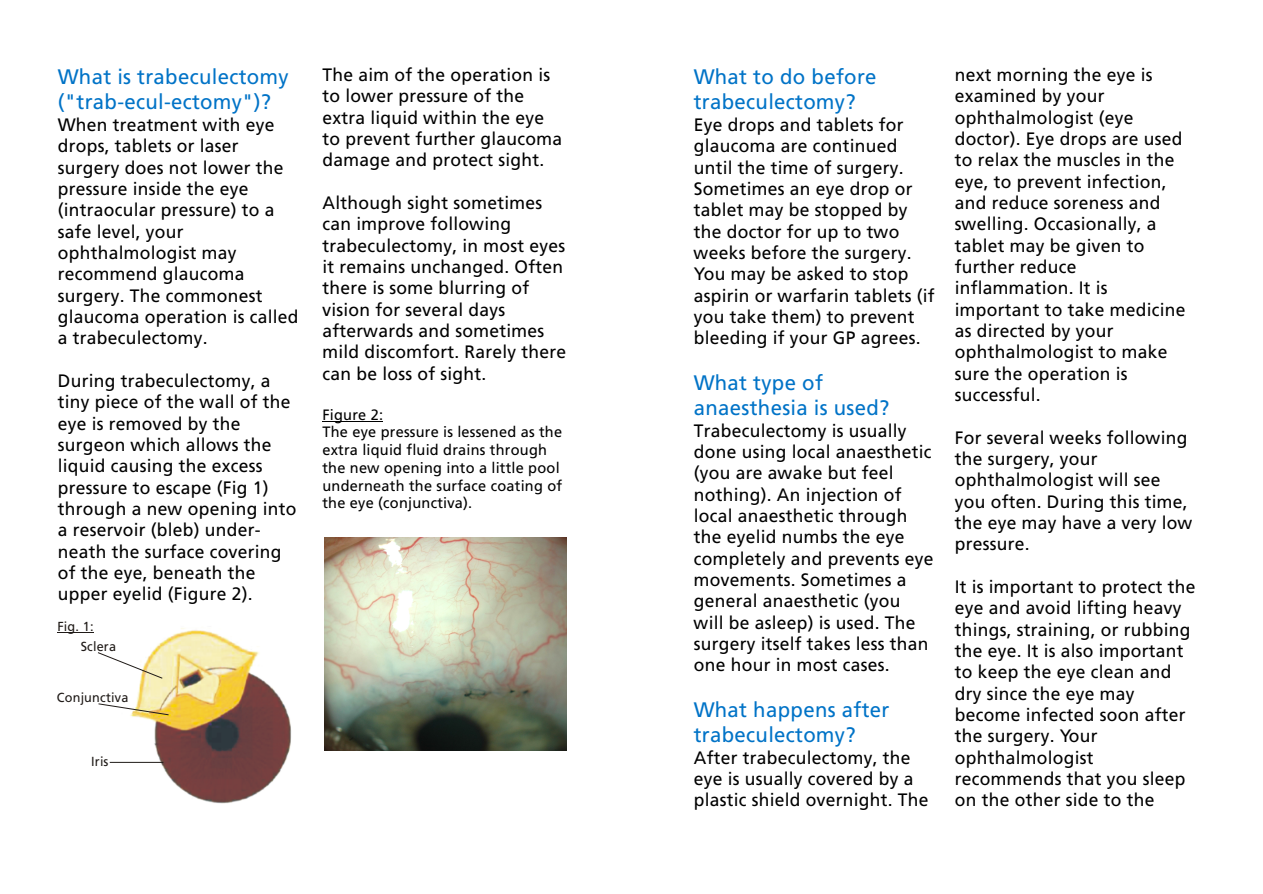
<style>
.page{position:relative;width:1263px;height:894px;background:#fff}
.page>*{position:absolute;margin:0;border:0;box-sizing:border-box;transform-origin:0 0}
.t1{font:21px/24.9px "Frutiger";color:#0073c7}
.t2{font:18px/21.3px "Frutiger";color:#000}
.t3{font:15px/17.9px "Frutiger";color:#000}
.t4{font:13.2px "Frutiger";color:#1f1a17}
.t5{font:13.05px "Frutiger";color:#1f1a17}
</style>
<div class="page">
<hr style="left:322px;top:421px;width:61px;height:1px;background:#000">
<img style="left:122px;top:628px;width:170px;height:176px">
<svg style="left:98px;top:652px;width:65px;height:27px"></svg>
<hr style="left:110px;top:762px;width:53px;height:1px;background:#1f1a17">
<svg style="left:98px;top:703px;width:72px;height:13px"></svg>
<hr style="left:57px;top:633px;width:37px;height:1px;background:#1f1a17">
<img style="left:325px;top:537px;width:242px;height:213px">
<p class="t1" style="left:58px;top:66px;width:233px">What is trabeculectomy ("trab-ecul-ectomy")?</p>
<p class="t2" style="left:322px;top:66px;width:230px">The aim of the operation is to lower pressure of the</p>
<p class="t2" style="left:58px;top:115px;width:219px">When treatment with eye</p>
<p class="t2" style="left:322px;top:108px;width:242px">extra liquid within the eye to prevent further glaucoma</p>
<p class="t2" style="left:58px;top:137px;width:183px">drops, tablets or laser</p>
<p class="t2" style="left:322px;top:151px;width:224px">damage and protect sight.</p>
<p class="t2" style="left:58px;top:158px;width:228px">surgery does not lower the pressure inside the eye</p>
<p class="t2" style="left:322px;top:194px;width:222px">Although sight sometimes</p>
<p class="t2" style="left:58px;top:201px;width:219px">(intraocular pressure) to a</p>
<p class="t2" style="left:322px;top:215px;width:191px">can improve following</p>
<p class="t2" style="left:58px;top:222px;width:128px">safe level, your</p>
<p class="t2" style="left:322px;top:236px;width:245px">trabeculectomy, in most eyes</p>
<p class="t2" style="left:58px;top:243px;width:181px">ophthalmologist may</p>
<p class="t2" style="left:322px;top:258px;width:243px">it remains unchanged. Often</p>
<p class="t2" style="left:58px;top:265px;width:189px">recommend glaucoma</p>
<p class="t2" style="left:322px;top:279px;width:209px">there is some blurring of</p>
<p class="t2" style="left:58px;top:286px;width:207px">surgery. The commonest</p>
<p class="t2" style="left:322px;top:300px;width:185px">vision for several days</p>
<p class="t2" style="left:58px;top:307px;width:243px">glaucoma operation is called</p>
<p class="t2" style="left:322px;top:322px;width:224px">afterwards and sometimes</p>
<p class="t2" style="left:58px;top:329px;width:152px">a trabeculectomy.</p>
<p class="t2" style="left:322px;top:343px;width:246px">mild discomfort. Rarely there can be loss of sight.</p>
<p class="t2" style="left:58px;top:371px;width:235px">During trabeculectomy, a tiny piece of the wall of the</p>
<p class="t3" style="left:322px;top:407px;width:62px">Figure 2:</p>
<p class="t2" style="left:58px;top:414px;width:185px">eye is removed by the</p>
<p class="t3" style="left:322px;top:424px;width:242px">The eye pressure is lessened as the</p>
<p class="t2" style="left:58px;top:435px;width:216px">surgeon which allows the</p>
<p class="t3" style="left:322px;top:442px;width:227px">extra liquid fluid drains through</p>
<p class="t2" style="left:58px;top:457px;width:207px">liquid causing the excess</p>
<p class="t3" style="left:322px;top:460px;width:239px">the new opening into a little pool</p>
<p class="t2" style="left:58px;top:478px;width:213px">pressure to escape (Fig 1)</p>
<p class="t3" style="left:322px;top:478px;width:242px">underneath the surface coating of the eye (conjunctiva).</p>
<p class="t2" style="left:58px;top:499px;width:241px">through a new opening into a reservoir (bleb) under&shy;neath the surface covering of the eye, beneath the upper eyelid (Figure 2).</p>
<p class="t5" style="left:57px;top:622px;width:38px">Fig. 1:</p>
<p class="t4" style="left:81px;top:641px;width:37px">Sclera</p>
<p class="t4" style="left:57px;top:692px;width:73px">Conjunctiva</p>
<p class="t4" style="left:91px;top:757px;width:19px">Iris</p>
<p class="t1" style="left:694px;top:66px;width:185px">What to do before trabeculectomy?</p>
<p class="t2" style="left:694px;top:115px;width:212px">Eye drops and tablets for</p>
<p class="t2" style="left:694px;top:137px;width:206px">glaucoma are continued</p>
<p class="t2" style="left:694px;top:158px;width:212px">until the time of surgery.</p>
<p class="t2" style="left:694px;top:179px;width:221px">Sometimes an eye drop or</p>
<p class="t2" style="left:694px;top:201px;width:216px">tablet may be stopped by</p>
<p class="t2" style="left:694px;top:222px;width:220px">the doctor for up to two weeks before the surgery.</p>
<p class="t2" style="left:694px;top:265px;width:217px">You may be asked to stop</p>
<p class="t2" style="left:694px;top:286px;width:243px">aspirin or warfarin tablets (if</p>
<p class="t2" style="left:694px;top:307px;width:223px">you take them) to prevent</p>
<p class="t2" style="left:694px;top:329px;width:229px">bleeding if your GP agrees.</p>
<p class="t1" style="left:694px;top:372px;width:198px">What type of anaesthesia is used?</p>
<p class="t2" style="left:955px;top:66px;width:200px">next morning the eye is examined by your ophthalmologist (eye</p>
<p class="t2" style="left:955px;top:130px;width:230px">doctor). Eye drops are used</p>
<p class="t2" style="left:955px;top:151px;width:222px">to relax the muscles in the</p>
<p class="t2" style="left:955px;top:172px;width:214px">eye, to prevent infection,</p>
<p class="t2" style="left:955px;top:194px;width:208px">and reduce soreness and</p>
<p class="t2" style="left:955px;top:215px;width:204px">swelling. Occasionally, a</p>
<p class="t2" style="left:955px;top:236px;width:192px">tablet may be given to further reduce</p>
<p class="t2" style="left:955px;top:279px;width:155px">inflammation. It is</p>
<p class="t2" style="left:955px;top:300px;width:233px">important to take medicine</p>
<p class="t2" style="left:955px;top:322px;width:161px">as directed by your</p>
<p class="t2" style="left:955px;top:343px;width:215px">ophthalmologist to make sure the operation is successful.</p>
<p class="t2" style="left:694px;top:421px;width:215px">Trabeculectomy is usually</p>
<p class="t2" style="left:955px;top:428px;width:235px">For several weeks following</p>
<p class="t2" style="left:694px;top:442px;width:240px">done using local anaesthetic</p>
<p class="t2" style="left:955px;top:450px;width:145px">the surgery, your</p>
<p class="t2" style="left:694px;top:464px;width:202px">(you are awake but feel</p>
<p class="t2" style="left:955px;top:471px;width:208px">ophthalmologist will see</p>
<p class="t2" style="left:694px;top:485px;width:210px">nothing). An injection of</p>
<p class="t2" style="left:955px;top:492px;width:235px">you often. During this time,</p>
<p class="t2" style="left:694px;top:506px;width:216px">local anaesthetic through</p>
<p class="t2" style="left:955px;top:514px;width:240px">the eye may have a very low</p>
<p class="t2" style="left:694px;top:528px;width:213px">the eyelid numbs the eye</p>
<p class="t2" style="left:955px;top:535px;width:77px">pressure.</p>
<p class="t2" style="left:694px;top:549px;width:242px">completely and prevents eye movements. Sometimes a</p>
<p class="t2" style="left:955px;top:578px;width:243px">It is important to protect the</p>
<p class="t2" style="left:694px;top:592px;width:209px">general anaesthetic (you</p>
<p class="t2" style="left:955px;top:599px;width:229px">eye and avoid lifting heavy</p>
<p class="t2" style="left:694px;top:613px;width:224px">will be asleep) is used. The</p>
<p class="t2" style="left:955px;top:620px;width:238px">things, straining, or rubbing</p>
<p class="t2" style="left:694px;top:634px;width:237px">surgery itself takes less than</p>
<p class="t2" style="left:955px;top:642px;width:231px">the eye. It is also important</p>
<p class="t2" style="left:694px;top:656px;width:198px">one hour in most cases.</p>
<p class="t2" style="left:955px;top:663px;width:233px">to keep the eye clean and dry since the eye may become infected soon after the surgery. Your</p>
<p class="t1" style="left:694px;top:699px;width:198px">What happens after trabeculectomy?</p>
<p class="t2" style="left:694px;top:748px;width:219px">After trabeculectomy, the</p>
<p class="t2" style="left:955px;top:748px;width:141px">ophthalmologist</p>
<p class="t2" style="left:694px;top:770px;width:222px">eye is usually covered by a</p>
<p class="t2" style="left:955px;top:770px;width:233px">recommends that you sleep</p>
<p class="t2" style="left:694px;top:791px;width:237px">plastic shield overnight. The</p>
<p class="t2" style="left:955px;top:791px;width:202px">on the other side to the</p>
</div>
